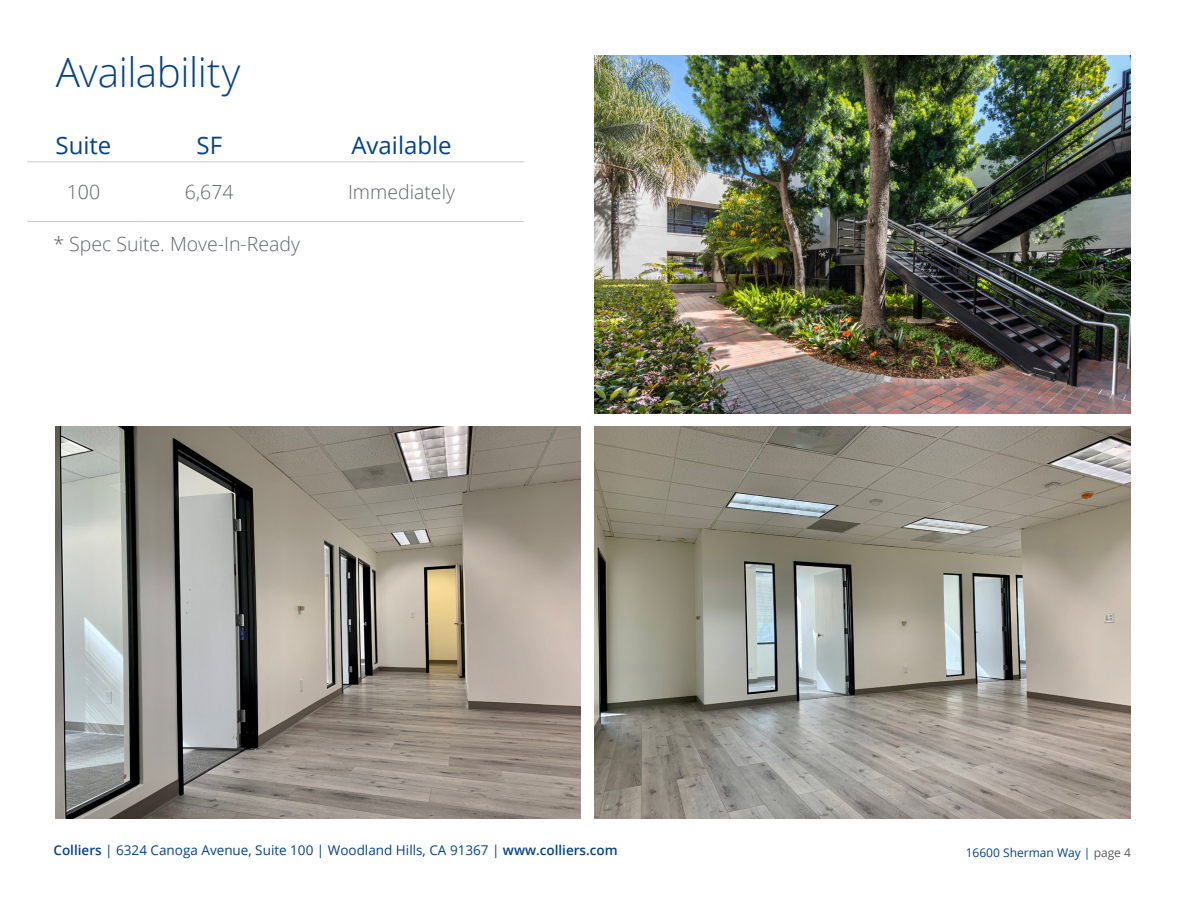
<style>
.page{position:relative;width:1188px;height:918px;background:#fff}
.page>*{position:absolute;margin:0;border:0;box-sizing:border-box;transform-origin:0 0}
.t1{font:300 40.5px "Open Sans";letter-spacing:-.015em;color:#05428c}
.t2{font:24px "Open Sans";color:#05428c}
.t3{font:300 19.5px "Open Sans";color:#5f6369}
.t4{font:13.5px "Open Sans";color:#05428c}
.t5{font:12px "Open Sans";color:#05428c}
.s1{font-weight:600}
.s2{color:#57585a}
</style>
<div class="page">
<hr style="left:27px;top:161px;width:113px;height:1px;background:#c8c9c9">
<hr style="left:140px;top:161px;width:139px;height:1px;background:#c8c9c9">
<hr style="left:279px;top:161px;width:245px;height:1px;background:#c8c9c9">
<hr style="left:27px;top:221px;width:113px;height:1px;background:#c8c9c9">
<hr style="left:140px;top:221px;width:139px;height:1px;background:#c8c9c9">
<hr style="left:279px;top:221px;width:245px;height:1px;background:#c8c9c9">
<img style="left:594px;top:55px;width:537px;height:358px">
<img style="left:594px;top:427px;width:537px;height:391px">
<img style="left:56px;top:427px;width:524px;height:392px">
<p class="t1" style="left:56px;top:45px;width:186px">Availability</p>
<p class="t2" style="left:56px;top:129px;width:57px">Suite</p>
<p class="t2" style="left:197px;top:129px;width:27px">SF</p>
<p class="t2" style="left:351px;top:129px;width:102px">Available</p>
<p class="t3" style="left:67px;top:179px;width:35px">100</p>
<p class="t3" style="left:185px;top:179px;width:50px">6,674</p>
<p class="t3" style="left:348px;top:179px;width:108px">Immediately</p>
<p class="t3" style="left:53px;top:231px;width:248px">* Spec Suite. Move-In-Ready</p>
<p class="t4" style="left:53px;top:841px;width:566px"><span class="s1">Colliers</span> | 6324 Canoga Avenue, Suite 100 | Woodland Hills, CA 91367 | <span class="s1">www.colliers.com</span></p>
<p class="t5" style="left:966px;top:845px;width:167px">16600 Sherman Way | <span class="s2">page 4</span></p>
</div>
